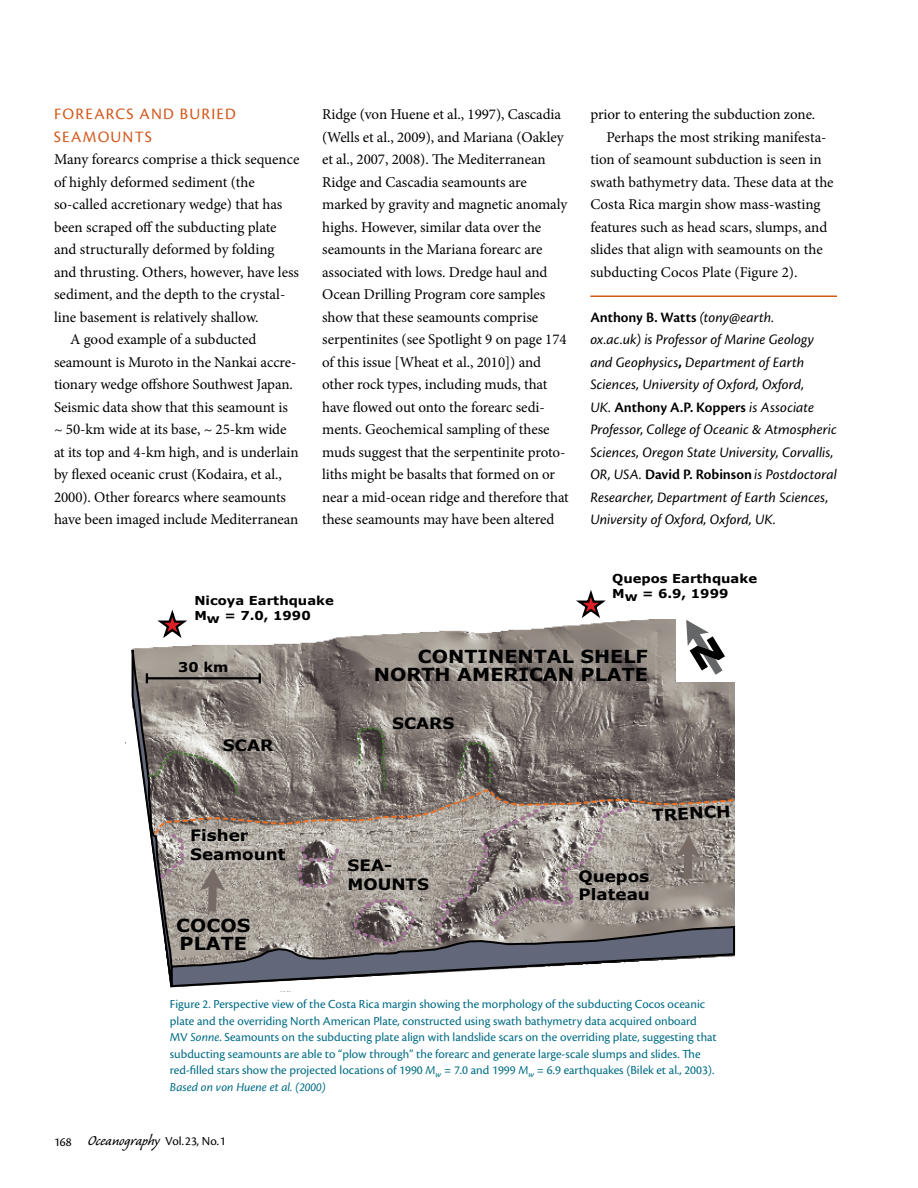
<style>
.page{position:relative;width:918px;height:1188px;background:#fff}
.page>*{position:absolute;margin:0;border:0;box-sizing:border-box;transform-origin:0 0}
.t1{font:700 17.85px/18.1px "Verdana";color:#000;scale:1.07 1}
.t2{font:16.5px/22.5px "Cronos Pro";letter-spacing:.075em;color:#d2581c}
.t3{font:700 16.05px "Verdana";color:#000;scale:1.07 1}
.t4{font:700 15.6px/18.8px "Verdana";color:#000;scale:1.07 1}
.t5{font:15px/22.5px "Minion Pro";letter-spacing:-.005em;color:#000}
.t6{font:italic 15px/22.5px "Cronos Pro";letter-spacing:.005em;color:#000}
.t7{font:700 13.5px "Verdana";color:#000;scale:1.07 1}
.t8{font:12.75px/16.5px "Cronos Pro";color:#006c85}
.t9{font:12.75px "Cronos Pro";color:#000}
.t10{font:700 12.3px/14.9px "Verdana";color:#000;scale:1.07 1}
.s1{font-weight:600;font-style:normal}
.s2{font-weight:700;font-style:normal}
.s3{font-style:italic}
.s4{font-family:"Caliban";font-size:18px}
</style>
<div class="page">
<hr style="left:590px;top:296px;width:247px;height:1px;background:#d2581c">
<svg style="left:131px;top:590px;width:605px;height:402px"></svg>
<p class="t2" style="left:54px;top:103px;width:183px">Forearcs and Buried<br>Seamounts</p>
<p class="t5" style="left:54px;top:148px;width:247px">Many forearcs comprise a thick sequence</p>
<p class="t5" style="left:54px;top:171px;width:202px">of highly deformed sediment (the</p>
<p class="t5" style="left:54px;top:193px;width:230px">so-called accretionary wedge) that has</p>
<p class="t5" style="left:54px;top:216px;width:224px">been scraped off the subducting plate</p>
<p class="t5" style="left:54px;top:238px;width:222px">and structurally deformed by folding</p>
<p class="t5" style="left:54px;top:261px;width:247px">and thrusting. Others, however, have less</p>
<p class="t5" style="left:54px;top:283px;width:233px">sediment, and the depth to the crystal-</p>
<p class="t5" style="left:54px;top:306px;width:206px">line basement is relatively shallow.</p>
<p class="t5" style="left:70px;top:328px;width:188px">A good example of a subducted</p>
<p class="t5" style="left:54px;top:351px;width:244px">seamount is Muroto in the Nankai accre-</p>
<p class="t5" style="left:54px;top:373px;width:241px">tionary wedge offshore Southwest Japan.</p>
<p class="t5" style="left:54px;top:396px;width:235px">Seismic data show that this seamount is</p>
<p class="t5" style="left:54px;top:418px;width:234px">~ 50-km wide at its base, ~ 25-km wide</p>
<p class="t5" style="left:54px;top:441px;width:246px">at its top and 4-km high, and is underlain</p>
<p class="t5" style="left:54px;top:463px;width:229px">by flexed oceanic crust (Kodaira, et al.,</p>
<p class="t5" style="left:54px;top:486px;width:234px">2000). Other forearcs where seamounts</p>
<p class="t5" style="left:54px;top:508px;width:246px">have been imaged include Mediterranean</p>
<p class="t5" style="left:322px;top:103px;width:248px">Ridge (von Huene et al., 1997), Cascadia (Wells et al., 2009), and Mariana (Oakley et al., 2007, 2008). The Mediterranean Ridge and Cascadia seamounts are marked by gravity and magnetic anomaly highs. However, similar data over the seamounts in the Mariana forearc are associated with lows. Dredge haul and Ocean Drilling Program core samples show that these seamounts comprise serpentinites (see Spotlight 9 on page 174 of this issue [Wheat et al., 2010]) and other rock types, including muds, that have flowed out onto the forearc sedi&shy;ments. Geochemical sampling of these muds suggest that the serpentinite proto&shy;liths might be basalts that formed on or near a mid-ocean ridge and therefore that these seamounts may have been altered</p>
<p class="t5" style="left:590px;top:103px;width:226px">prior to entering the subduction zone.</p>
<p class="t5" style="left:607px;top:126px;width:222px">Perhaps the most striking manifesta-</p>
<p class="t5" style="left:590px;top:148px;width:233px">tion of seamount subduction is seen in</p>
<p class="t5" style="left:590px;top:171px;width:245px">swath bathymetry data. These data at the</p>
<p class="t5" style="left:590px;top:193px;width:232px">Costa Rica margin show mass-wasting</p>
<p class="t5" style="left:590px;top:216px;width:238px">features such as head scars, slumps, and</p>
<p class="t5" style="left:590px;top:238px;width:234px">slides that align with seamounts on the</p>
<p class="t5" style="left:590px;top:261px;width:209px">subducting Cocos Plate (Figure 2).</p>
<p class="t6" style="left:590px;top:306px;width:248px"><span class="s1">Anthony B. Watts</span> (tony@earth.<br>ox.ac.uk) is Professor of Marine Geology and Geophysics<span class="s2">,</span> Department of Earth Sciences, University of Oxford, Oxford,<br>UK. <span class="s1">Anthony A.P. Koppers</span> is Associate Professor, College of Oceanic &amp; Atmospheric Sciences, Oregon State University, Corvallis, OR, USA. <span class="s1">David P. Robinson</span> is Postdoctoral Researcher, Department of Earth Sciences, University of Oxford, Oxford, UK.</p>
<p class="t10" style="left:194px;top:593px;width:132px">Nicoya Earthquake<br>Mw = 7.0, 1990</p>
<p class="t7" style="left:178px;top:658px;width:49px">30 km</p>
<p class="t4" style="left:223px;top:735px;width:48px">SCAR</p>
<p class="t10" style="left:612px;top:571px;width:137px">Quepos Earthquake<br>Mw = 6.9, 1999</p>
<p class="t1" style="left:374px;top:647px;width:258px;text-align:right">CONTINENTAL SHELF<br>NORTH AMERICAN PLATE</p>
<p class="t4" style="left:392px;top:713px;width:60px">SCARS</p>
<p class="t4" style="left:190px;top:826px;width:90px">Fisher<br>Seamount</p>
<p class="t1" style="left:176px;top:916px;width:71px">COCOS<br>PLATE</p>
<p class="t3" style="left:651px;top:805px;width:75px;rotate:-3deg">TRENCH</p>
<p class="t4" style="left:348px;top:855px;width:78px">SEA-<br>MOUNTS</p>
<p class="t4" style="left:579px;top:866px;width:68px">Quepos<br>Plateau</p>
<p class="t8" style="left:170px;top:996px;width:549px">Figure 2. Perspective view of the Costa Rica margin showing the morphology of the subducting Cocos oceanic plate and the overriding North American Plate, constructed using swath bathymetry data acquired onboard MV <span class="s3">Sonne</span>. Seamounts on the subducting plate align with landslide scars on the overriding plate, suggesting that subducting seamounts are able to “plow through” the forearc and generate large-scale slumps and slides. The red-filled stars show the projected locations of 1990 <span class="s3">M</span><sub>w</sub> = 7.0 and 1999 <span class="s3">M</span><sub>w</sub> = 6.9 earthquakes (Bilek et al., 2003).<br><span class="s3">Based on von Huene et al. (2000)</span></p>
<p class="t9" style="left:54px;top:1134px;width:173px">168 <span class="s4">Oceanography</span> Vol.23, No.1</p>
</div>
